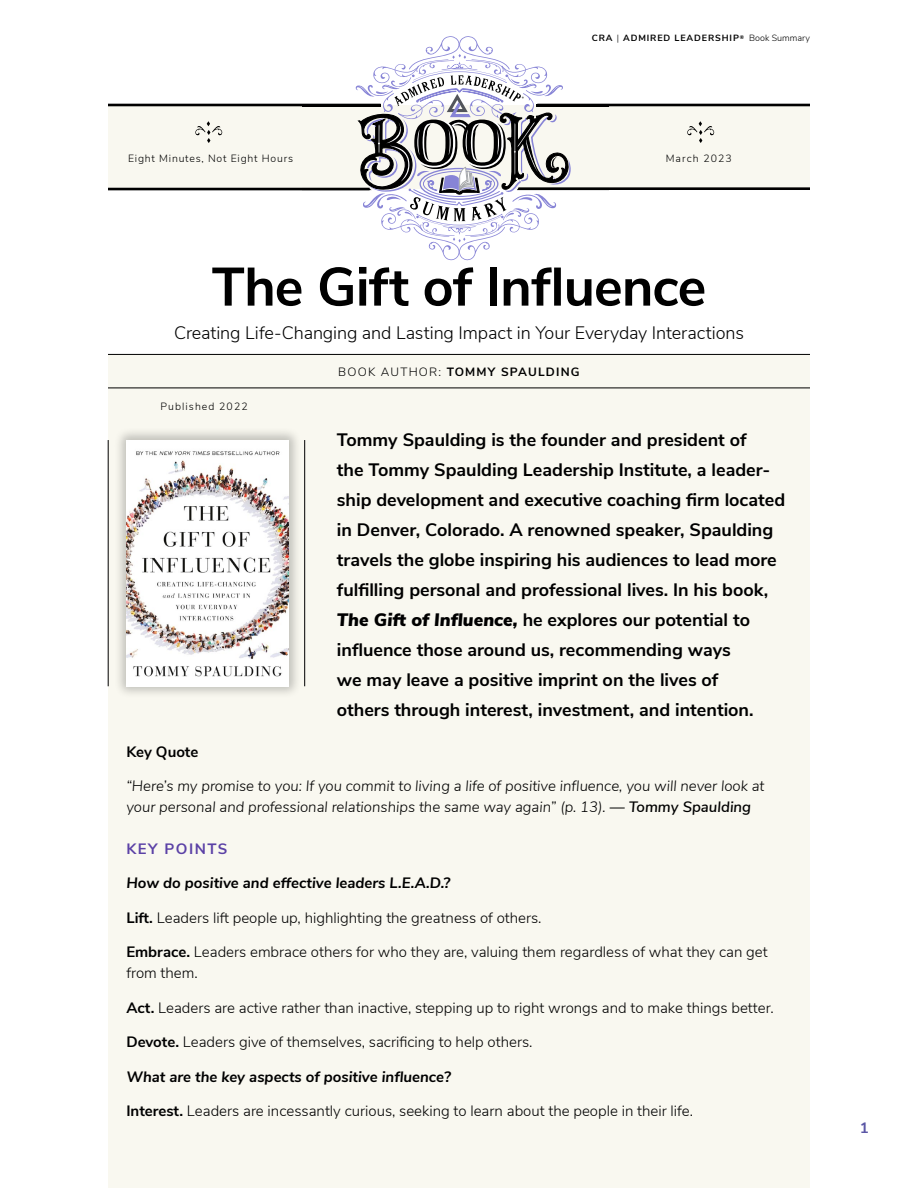
<style>
.page{position:relative;width:918px;height:1188px;background:#fff}
.page>*{position:absolute;margin:0;border:0;box-sizing:border-box;transform-origin:0 0}
.t1{font:700 54px "Nunito Sans";letter-spacing:-.015em;color:#000}
.t2{font:700 18px/30px "Nunito Sans";color:#000}
.t3{font:300 18px "Nunito Sans";letter-spacing:-.005em;color:#000}
.t4{font:300 15px/21px "Nunito Sans";color:#000}
.t5{font:italic 300 15px/21px "Nunito Sans";color:#000}
.t6{font:italic 700 15px "Nunito Sans";color:#000}
.t7{font:700 15px "Nunito Sans";letter-spacing:.1em;color:#5b41a6}
.t8{font:700 15px "Nunito Sans";color:#000}
.t9{font:700 15px "Nunito Sans";color:#5b57a6}
.t10{font:700 12px "Nunito Sans";letter-spacing:.1em;color:#000}
.t11{font:300 10.5px "Nunito Sans";letter-spacing:.075em;color:#000}
.t12{font:300 10.5px "Nunito Sans";letter-spacing:.1em;color:#000}
.t13{font:700 9px "Nunito Sans";letter-spacing:.1em;color:#000}
.s1{font-weight:300}
.s2{font-weight:900;font-style:italic}
.s3{font-weight:600}
.s4{font-weight:700}
</style>
<div class="page">
<div style="left:108px;top:354px;width:702px;height:834px;background:#f9f8f0"></div>
<div style="left:108px;top:105px;width:702px;height:84px;background:#f9f8f0"></div>
<hr style="left:108px;top:188px;width:262px;height:2px;background:#000">
<hr style="left:108px;top:104px;width:273px;height:2px;background:#000">
<hr style="left:537px;top:104px;width:273px;height:2px;background:#000">
<hr style="left:518px;top:187px;width:292px;height:3px;background:#000">
<hr style="left:108px;top:388px;width:702px;height:1px;background:#000">
<hr style="left:108px;top:354px;width:702px;height:1px;background:#000">
<svg style="left:303px;top:36px;width:305px;height:224px"></svg>
<svg style="left:687px;top:121px;width:27px;height:22px"></svg>
<svg style="left:195px;top:121px;width:27px;height:22px"></svg>
<hr style="left:108px;top:440px;width:1px;height:246px;background:#000">
<hr style="left:304px;top:440px;width:1px;height:246px;background:#000">
<div style="left:114px;top:427px;width:188px;height:272px;background:#000;opacity:.23"></div>
<img style="left:127px;top:440px;width:162px;height:246px">
<p class="t11" style="left:128px;top:151px;width:166px">Eight Minutes, Not Eight Hours</p>
<p class="t13" style="left:592px;top:32px;width:220px">CRA <span class="s1">|</span> ADMIRED LEADERSHIP<sup>®</sup> <span class="s1">Book Summary</span></p>
<p class="t12" style="left:666px;top:151px;width:67px">March 2023</p>
<h1 class="t1" style="left:212px;top:247px;width:496px">The Gift of Influence</h1>
<p class="t3" style="left:174px;top:319px;width:571px">Creating Life-Changing and Lasting Impact in Your Everyday Interactions</p>
<p class="t12" style="left:161px;top:399px;width:89px">Published 2022</p>
<p class="t10" style="left:338px;top:363px;width:243px"><span class="s1">BOOK AUTHOR:</span> TOMMY SPAULDING</p>
<p class="t2" style="left:337px;top:423px;width:450px">Tommy Spaulding is the founder and president of<br>the Tommy Spaulding Leadership Institute, a leader&shy;ship development and executive coaching firm located in Denver, Colorado. A renowned speaker, Spaulding travels the globe inspiring his audiences to lead more fulfilling personal and professional lives. In his book, <span class="s2">The Gift of Influence,</span> he explores our potential to influence those around us, recommending ways<br>we may leave a positive imprint on the lives of<br>others through interest, investment, and intention.</p>
<p class="t8" style="left:126px;top:741px;width:74px">Key Quote</p>
<p class="t5" style="left:126px;top:775px;width:640px">“Here’s my promise to you: If you commit to living a life of positive influence, you will never look at your personal and professional relationships the same way again” (p. 13). <span class="s3">— Tommy Spaulding</span></p>
<p class="t7" style="left:126px;top:837px;width:102px">KEY POINTS</p>
<p class="t6" style="left:126px;top:872px;width:325px">How do positive and effective leaders L.E.A.D.?</p>
<p class="t4" style="left:126px;top:906px;width:417px"><span class="s4">Lift.</span> Leaders lift people up, highlighting the greatness of others.</p>
<p class="t4" style="left:126px;top:940px;width:643px"><span class="s4">Embrace.</span> Leaders embrace others for who they are, valuing them regardless of what they can get from them.</p>
<p class="t4" style="left:126px;top:996px;width:649px"><span class="s4">Act.</span> Leaders are active rather than inactive, stepping up to right wrongs and to make things better.</p>
<p class="t4" style="left:126px;top:1030px;width:408px"><span class="s4">Devote.</span> Leaders give of themselves, sacrificing to help others.</p>
<p class="t6" style="left:126px;top:1065px;width:326px">What are the key aspects of positive influence?</p>
<p class="t4" style="left:126px;top:1099px;width:568px"><span class="s4">Interest.</span> Leaders are incessantly curious, seeking to learn about the people in their life.</p>
<p class="t9" style="left:860px;top:1117px;width:10px">1</p>
</div>
